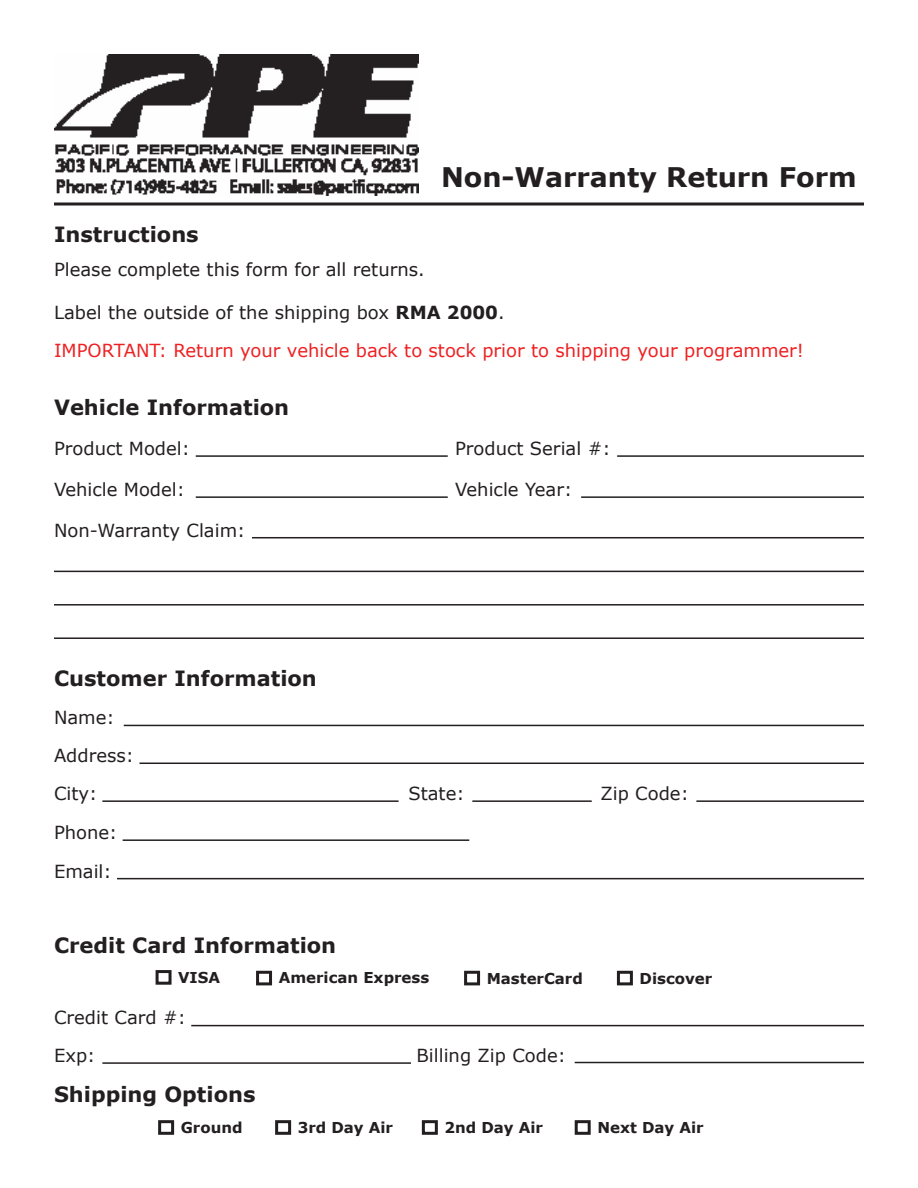
<style>
.page{position:relative;width:918px;height:1188px;background:#fff}
.page>*{position:absolute;margin:0;border:0;box-sizing:border-box;transform-origin:0 0}
.t1{font:700 27px "Verdana";color:#231f20}
.t2{font:700 21px "Verdana";color:#231f20}
.t3{font:18px "Verdana";color:#231f20}
.t4{font:18px "Verdana";color:#ee2123}
.t5{font:700 15px "Verdana";color:#231f20}
.s1{font-weight:700}
</style>
<div class="page">
<svg style="left:54px;top:202px;width:810px;height:4px;background:#595657"></svg>
<img style="left:54px;top:54px;width:365px;height:141px">
<div style="left:158px;top:1120px;width:16px;height:15px;border:3px solid #231f20"></div>
<div style="left:275px;top:1120px;width:16px;height:15px;border:3px solid #231f20"></div>
<div style="left:422px;top:1120px;width:16px;height:15px;border:3px solid #231f20"></div>
<div style="left:575px;top:1120px;width:16px;height:15px;border:3px solid #231f20"></div>
<hr style="left:196px;top:455px;width:252px;height:2px;background:#231f20">
<hr style="left:196px;top:496px;width:252px;height:2px;background:#231f20">
<hr style="left:581px;top:496px;width:283px;height:2px;background:#231f20">
<hr style="left:617px;top:455px;width:247px;height:2px;background:#231f20">
<hr style="left:252px;top:537px;width:612px;height:1px;background:#231f20">
<hr style="left:54px;top:571px;width:810px;height:1px;background:#231f20">
<hr style="left:54px;top:604px;width:810px;height:2px;background:#231f20">
<hr style="left:54px;top:637px;width:810px;height:2px;background:#231f20">
<hr style="left:124px;top:725px;width:740px;height:1px;background:#231f20">
<hr style="left:140px;top:763px;width:724px;height:1px;background:#231f20">
<hr style="left:472px;top:800px;width:120px;height:2px;background:#231f20">
<hr style="left:696px;top:800px;width:168px;height:2px;background:#231f20">
<hr style="left:102px;top:800px;width:297px;height:2px;background:#231f20">
<hr style="left:123px;top:839px;width:346px;height:2px;background:#231f20">
<hr style="left:117px;top:878px;width:747px;height:1px;background:#231f20">
<div style="left:156px;top:970px;width:16px;height:15px;border:3px solid #231f20"></div>
<div style="left:256px;top:971px;width:16px;height:14px;border:3px solid #231f20"></div>
<div style="left:464px;top:971px;width:16px;height:14px;border:3px solid #231f20"></div>
<div style="left:617px;top:971px;width:16px;height:14px;border:3px solid #231f20"></div>
<hr style="left:102px;top:1062px;width:309px;height:2px;background:#231f20">
<hr style="left:575px;top:1062px;width:289px;height:1px;background:#231f20">
<hr style="left:191px;top:1025px;width:673px;height:1px;background:#231f20">
<p class="t2" style="left:54px;top:220px;width:146px">Instructions</p>
<p class="t1" style="left:441px;top:160px;width:417px">Non-Warranty Return Form</p>
<p class="t3" style="left:54px;top:257px;width:372px">Please complete this form for all returns.</p>
<p class="t3" style="left:54px;top:300px;width:452px">Label the outside of the shipping box <span class="s1">RMA 2000</span>.</p>
<p class="t4" style="left:54px;top:338px;width:752px">IMPORTANT: Return your vehicle back to stock prior to shipping your programmer!</p>
<p class="t2" style="left:54px;top:394px;width:237px">Vehicle Information</p>
<p class="t3" style="left:54px;top:436px;width:138px">Product Model:</p>
<p class="t3" style="left:455px;top:436px;width:157px">Product Serial #:</p>
<p class="t3" style="left:54px;top:477px;width:133px">Vehicle Model:</p>
<p class="t3" style="left:455px;top:477px;width:119px">Vehicle Year:</p>
<p class="t3" style="left:54px;top:518px;width:193px">Non-Warranty Claim:</p>
<p class="t2" style="left:54px;top:664px;width:264px">Customer Information</p>
<p class="t3" style="left:54px;top:705px;width:62px">Name:</p>
<p class="t3" style="left:54px;top:743px;width:82px">Address:</p>
<p class="t3" style="left:54px;top:781px;width:45px">City:</p>
<p class="t3" style="left:54px;top:820px;width:65px">Phone:</p>
<p class="t3" style="left:54px;top:859px;width:59px">Email:</p>
<p class="t3" style="left:408px;top:781px;width:58px">State:</p>
<p class="t3" style="left:600px;top:781px;width:90px">Zip Code:</p>
<p class="t2" style="left:54px;top:931px;width:284px">Credit Card Information</p>
<p class="t5" style="left:178px;top:968px;width:43px">VISA</p>
<p class="t5" style="left:279px;top:968px;width:152px">American Express</p>
<p class="t5" style="left:487px;top:969px;width:98px">MasterCard</p>
<p class="t5" style="left:640px;top:969px;width:74px">Discover</p>
<p class="t3" style="left:54px;top:1005px;width:134px">Credit Card #:</p>
<p class="t3" style="left:54px;top:1043px;width:43px">Exp:</p>
<p class="t3" style="left:417px;top:1043px;width:151px">Billing Zip Code:</p>
<p class="t2" style="left:54px;top:1081px;width:203px">Shipping Options</p>
<p class="t5" style="left:181px;top:1118px;width:63px">Ground</p>
<p class="t5" style="left:298px;top:1118px;width:97px">3rd Day Air</p>
<p class="t5" style="left:444px;top:1118px;width:100px">2nd Day Air</p>
<p class="t5" style="left:597px;top:1118px;width:108px">Next Day Air</p>
</div>
